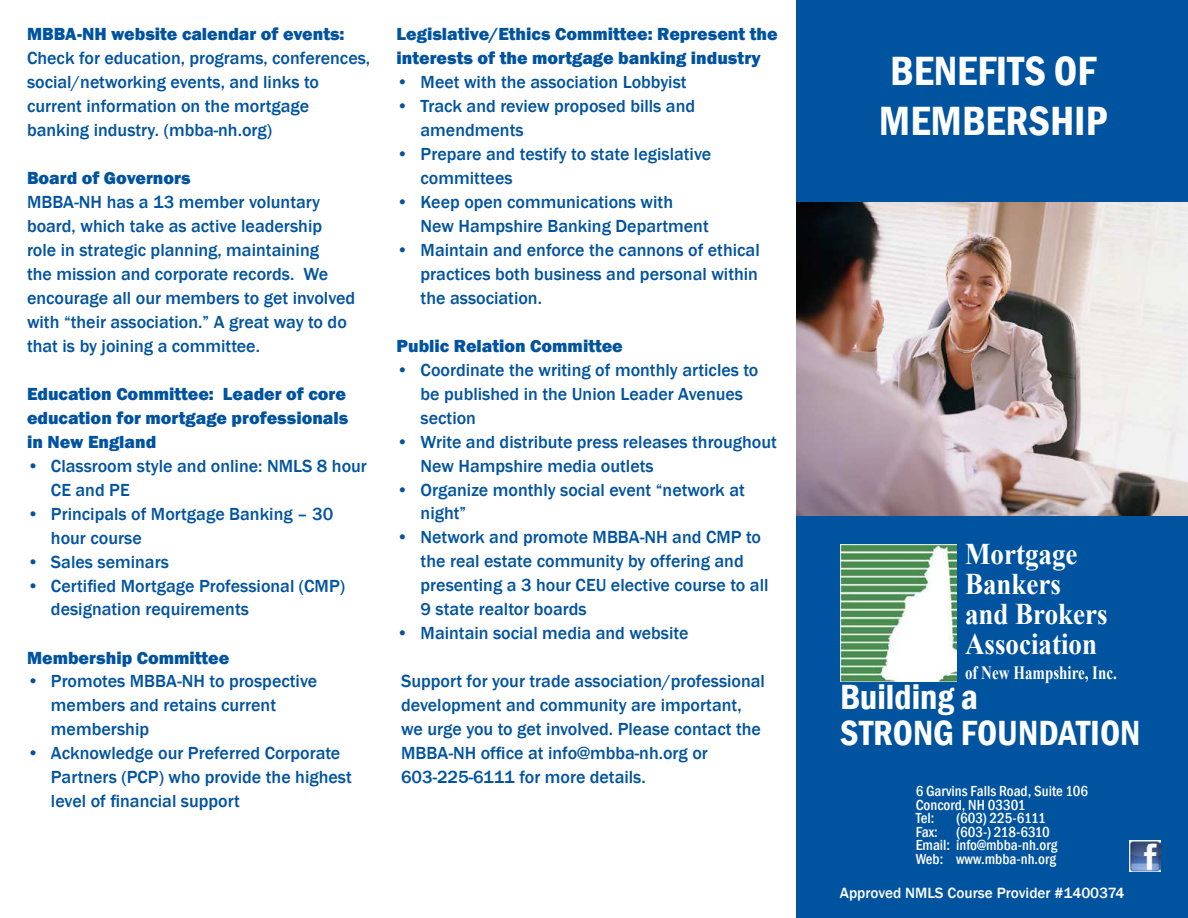
<style>
.page{position:relative;width:1188px;height:918px;background:#fff}
.page>*{position:absolute;margin:0;border:0;box-sizing:border-box;transform-origin:0 0}
.t1{font:600 condensed 42px/50.4px "Franklin Gothic";color:#fff}
.t2{font:600 condensed 36px/36.6px "Franklin Gothic";color:#fff}
.t3{font:700 30px/30px "Times New Roman";color:#fff;scale:.9 1}
.t4{font:700 18.75px "Times New Roman";color:#fff;scale:.8 1}
.t5{font:500 18px/24px "Franklin Gothic";color:#00539f}
.t6{font:800 18px/24px "Franklin Gothic";color:#00539f}
.t7{font:500 15.3px "Franklin Gothic";color:#fff}
.t8{font:500 condensed 15px/13.5px "Franklin Gothic";color:#fff}
</style>
<div class="page">
<div style="left:797px;top:0;width:391px;height:918px;background:#00539f"></div>
<img style="left:796px;top:203px;width:392px;height:312px">
<img style="left:840px;top:544px;width:117px;height:137px">
<img style="left:1130px;top:840px;width:31px;height:32px">
<p class="t6" style="left:27px;top:22px;width:319px">MBBA-NH website calendar of events:</p>
<p class="t5" style="left:27px;top:46px;width:345px">Check for education, programs, conferences, social/networking events, and links to current information on the mortgage banking industry. (mbba-nh.org)</p>
<p class="t6" style="left:27px;top:166px;width:165px">Board of Governors</p>
<p class="t5" style="left:27px;top:190px;width:330px">MBBA-NH has a 13 member voluntary board, which take as active leadership role in strategic planning, maintaining<br>the mission and corporate records. We encourage all our members to get involved with “their association.” A great way to do that is by joining a committee.</p>
<p class="t6" style="left:27px;top:382px;width:323px">Education Committee: Leader of core education for mortgage professionals in New England</p>
<p class="t5" style="left:51px;top:454px;width:317px;text-indent:-24px">• Classroom style and online: NMLS 8 hour<br>CE and PE</p>
<p class="t5" style="left:51px;top:502px;width:284px;text-indent:-24px">• Principals of Mortgage Banking – 30 hour course</p>
<p class="t5" style="left:27px;top:550px;width:144px">• Sales seminars</p>
<p class="t5" style="left:51px;top:574px;width:296px;text-indent:-24px">• Certified Mortgage Professional (CMP) designation requirements</p>
<p class="t6" style="left:27px;top:646px;width:204px">Membership Committee</p>
<p class="t5" style="left:51px;top:670px;width:268px;text-indent:-24px">• Promotes MBBA-NH to prospective members and retains current membership</p>
<p class="t5" style="left:51px;top:742px;width:302px;text-indent:-24px">• Acknowledge our Preferred Corporate<br>Partners (PCP) who provide the highest level of financial support</p>
<p class="t6" style="left:397px;top:22px;width:382px">Legislative/Ethics Committee: Represent the interests of the mortgage banking industry</p>
<p class="t5" style="left:397px;top:70px;width:292px">• Meet with the association Lobbyist</p>
<p class="t5" style="left:421px;top:94px;width:276px;text-indent:-24px">• Track and review proposed bills and amendments</p>
<p class="t5" style="left:421px;top:142px;width:292px;text-indent:-24px">• Prepare and testify to state legislative committees</p>
<p class="t5" style="left:421px;top:190px;width:290px;text-indent:-24px">• Keep open communications with<br>New Hampshire Banking Department</p>
<p class="t5" style="left:421px;top:238px;width:341px;text-align:justify;text-indent:-24px">• Maintain and enforce the cannons of ethical practices both business and personal within the association.</p>
<p class="t6" style="left:397px;top:334px;width:228px">Public Relation Committee</p>
<p class="t5" style="left:421px;top:358px;width:339px;text-indent:-24px">• Coordinate the writing of monthly articles to be published in the Union Leader Avenues section</p>
<p class="t5" style="left:421px;top:430px;width:358px;text-indent:-24px">• Write and distribute press releases throughout<br>New Hampshire media outlets</p>
<p class="t5" style="left:421px;top:478px;width:326px;text-indent:-24px">• Organize monthly social event “network at night”</p>
<p class="t5" style="left:421px;top:526px;width:349px;text-indent:-24px">• Network and promote MBBA-NH and CMP to the real estate community by offering and presenting a 3 hour CEU elective course to all 9 state realtor boards</p>
<p class="t5" style="left:397px;top:622px;width:293px">• Maintain social media and website</p>
<p class="t5" style="left:401px;top:670px;width:365px">Support for your trade association/professional development and community are important, we urge you to get involved. Please contact the MBBA-NH office at info@mbba-nh.org or 603-225-6111 for more details.</p>
<h1 class="t1" style="left:879px;top:47px;width:230px">BENEFITS OF<br>MEMBERSHIP</h1>
<h3 class="t3" style="left:965px;top:542px;width:160px">Mortgage<br>Bankers and Brokers<br>Association</h3>
<p class="t4" style="left:965px;top:666px;width:191px">of New Hampshire, Inc.</p>
<h2 class="t2" style="left:840px;top:680px;width:302px">Building a<br>STRONG FOUNDATION</h2>
<p class="t8" style="left:916px;top:785px;width:174px">6 Garvins Falls Road, Suite 106<br>Concord, NH 03301<br>Tel:</p>
<p class="t8" style="left:916px;top:812px;width:143px;text-indent:40px">(603) 225-6111<br>Fax: (603-) 218-6310<br>Email: info@mbba-nh.org<br>Web: www.mbba-nh.org</p>
<p class="t7" style="left:840px;top:886px;width:286px">Approved NMLS Course Provider #1400374</p>
</div>
